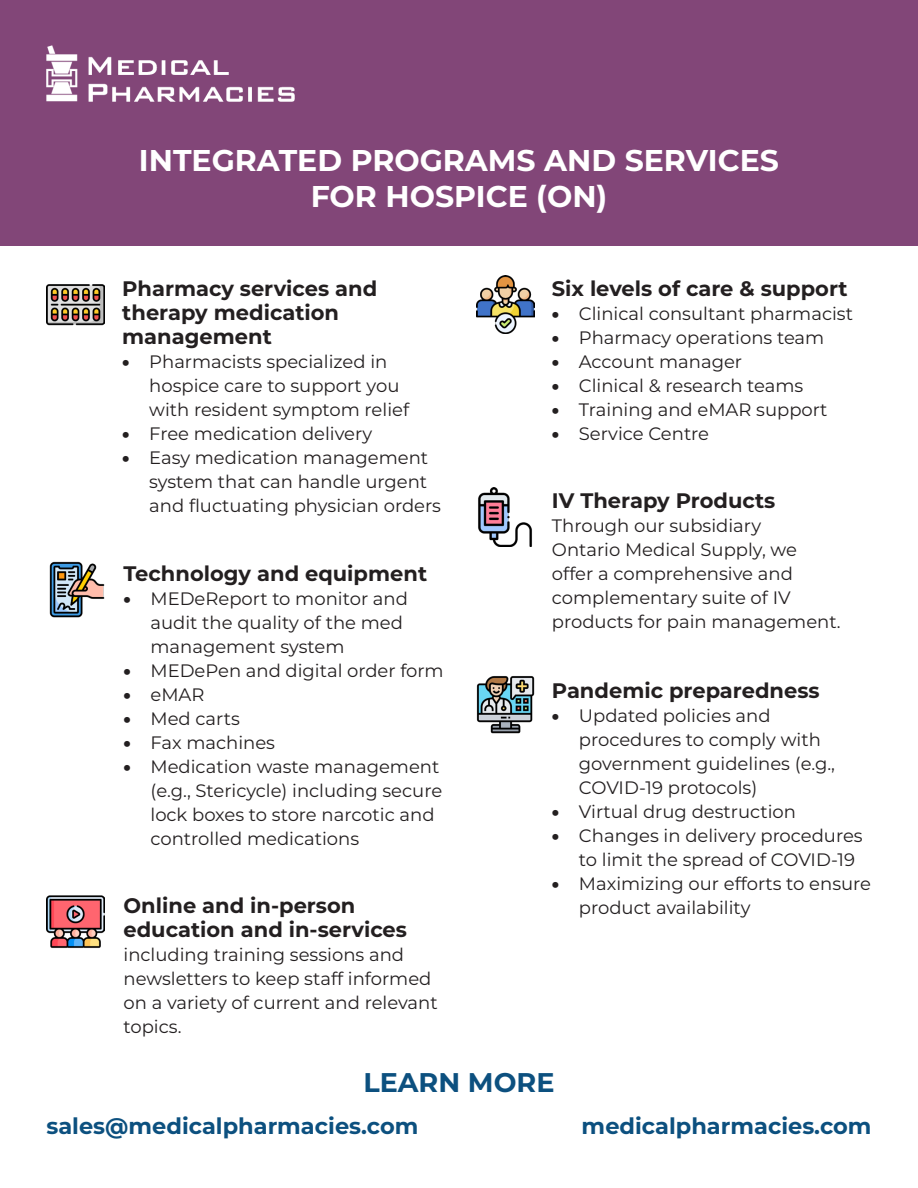
<style>
.page{position:relative;width:918px;height:1188px;background:#fff}
.page>*{position:absolute;margin:0;border:0;box-sizing:border-box;transform-origin:0 0}
.t1{font:700 30px/36px "Montserrat";color:#fff;text-align:center}
.t2{font:700 27px "Montserrat";color:#0c507f}
.t3{font:700 22.5px "Montserrat";color:#0c507f}
.t4{font:700 21px/24px "Montserrat";color:#231f20}
.t5{font:18px/24px "Montserrat";color:#231f20}
.s1{font-weight:900}
</style>
<div class="page">
<div style="left:0;top:0;width:918px;height:245px;background:#824678"></div>
<img style="left:46px;top:46px;width:248px;height:55px">
<img style="left:46px;top:284px;width:59px;height:42px">
<img style="left:476px;top:275px;width:58px;height:58px">
<img style="left:476px;top:676px;width:58px;height:58px">
<img style="left:47px;top:895px;width:58px;height:53px">
<img style="left:478px;top:488px;width:54px;height:58px">
<img style="left:49px;top:561px;width:56px;height:57px">
<h1 class="t1" style="left:139px;top:141px;width:642px">INTEGRATED PROGRAMS AND SERVICES<br>FOR HOSPICE (ON)</h1>
<p class="t4" style="left:122px;top:276px;width:257px">Pharmacy services and therapy medication management</p>
<p class="t5" style="left:149px;top:349px;width:261px;text-indent:-27px"><span class="s1">•</span> Pharmacists specialized in hospice care to support you with resident symptom relief</p>
<p class="t5" style="left:122px;top:421px;width:252px"><span class="s1">•</span> Free medication delivery</p>
<p class="t5" style="left:149px;top:445px;width:293px;text-indent:-27px"><span class="s1">•</span> Easy medication management system that can handle urgent and fluctuating physician orders</p>
<p class="t4" style="left:124px;top:560px;width:305px">Technology and equipment</p>
<p class="t5" style="left:151px;top:586px;width:259px;text-indent:-27px"><span class="s1">•</span> MEDeReport to monitor and audit the quality of the med management system</p>
<p class="t5" style="left:124px;top:658px;width:322px"><span class="s1">•</span> MEDePen and digital order form</p>
<p class="t5" style="left:124px;top:682px;width:82px"><span class="s1">•</span> eMAR</p>
<p class="t5" style="left:124px;top:706px;width:118px"><span class="s1">•</span> Med carts</p>
<p class="t5" style="left:124px;top:730px;width:153px"><span class="s1">•</span> Fax machines</p>
<p class="t5" style="left:151px;top:754px;width:293px;text-indent:-27px"><span class="s1">•</span> Medication waste management (e.g., Stericycle) including secure lock boxes to store narcotic and controlled medications</p>
<p class="t4" style="left:552px;top:275px;width:297px">Six levels of care &amp; support</p>
<p class="t5" style="left:552px;top:301px;width:303px"><span class="s1">•</span> Clinical consultant pharmacist</p>
<p class="t5" style="left:552px;top:325px;width:274px"><span class="s1">•</span> Pharmacy operations team</p>
<p class="t5" style="left:552px;top:349px;width:192px"><span class="s1">•</span> Account manager</p>
<p class="t5" style="left:552px;top:373px;width:253px"><span class="s1">•</span> Clinical &amp; research teams</p>
<p class="t5" style="left:552px;top:397px;width:277px"><span class="s1">•</span> Training and eMAR support</p>
<p class="t5" style="left:552px;top:421px;width:159px"><span class="s1">•</span> Service Centre</p>
<p class="t4" style="left:552px;top:487px;width:225px">IV Therapy Products</p>
<p class="t5" style="left:552px;top:513px;width:290px">Through our subsidiary<br>Ontario Medical Supply, we offer a comprehensive and complementary suite of IV products for pain management.</p>
<p class="t4" style="left:552px;top:677px;width:269px">Pandemic preparedness</p>
<p class="t5" style="left:579px;top:703px;width:258px;text-indent:-27px"><span class="s1">•</span> Updated policies and procedures to comply with government guidelines (e.g.,<br>COVID-19 protocols)</p>
<p class="t5" style="left:552px;top:799px;width:246px"><span class="s1">•</span> Virtual drug destruction</p>
<p class="t5" style="left:579px;top:823px;width:285px;text-indent:-27px"><span class="s1">•</span> Changes in delivery procedures to limit the spread of COVID-19</p>
<p class="t5" style="left:552px;top:871px;width:321px"><span class="s1">•</span> Maximizing our efforts to ensure</p>
<p class="t4" style="left:124px;top:892px;width:233px">Online and in-person</p>
<p class="t5" style="left:579px;top:895px;width:173px">product availability</p>
<p class="t4" style="left:124px;top:916px;width:285px">education and in-services</p>
<p class="t5" style="left:124px;top:942px;width:316px">including training sessions and newsletters to keep staff informed on a variety of current and relevant topics.</p>
<p class="t2" style="left:364px;top:1063px;width:192px">LEARN MORE</p>
<p class="t3" style="left:46px;top:1110px;width:373px">sales@medicalpharmacies.com</p>
<p class="t3" style="left:582px;top:1110px;width:291px">medicalpharmacies.com</p>
</div>
